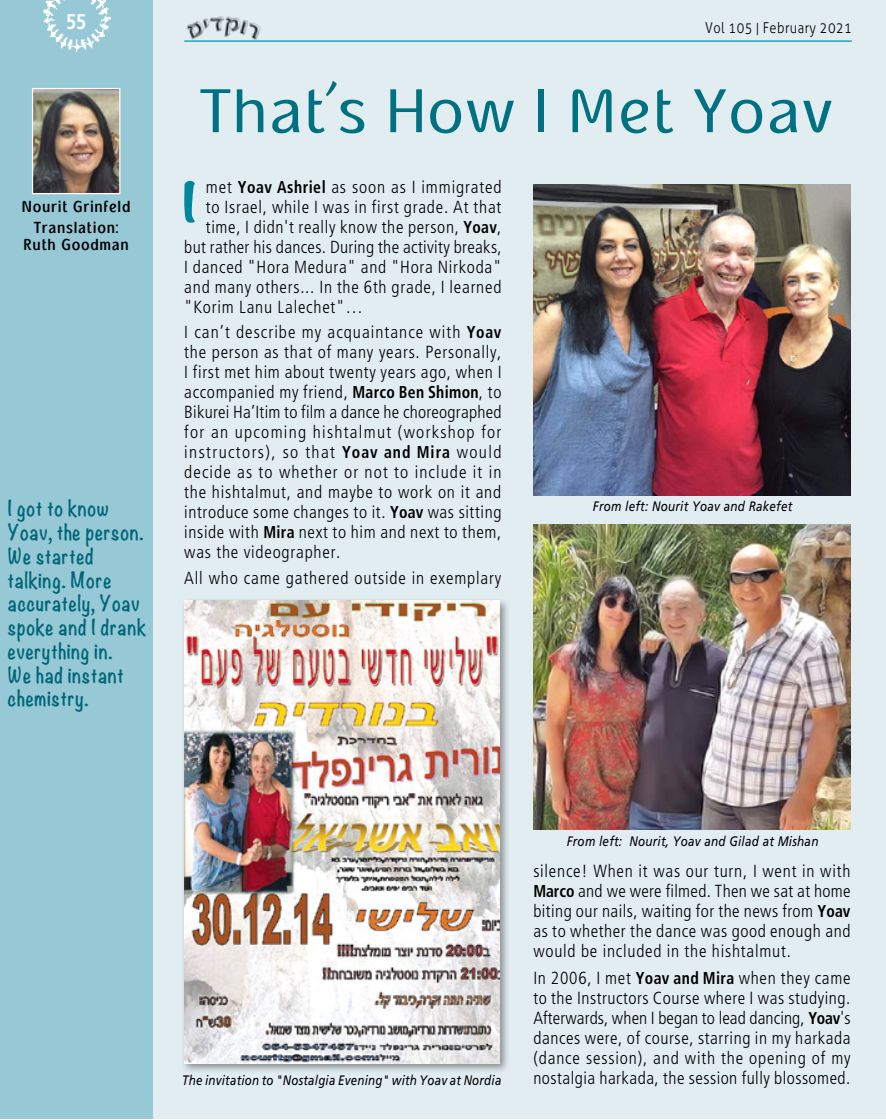
<style>
.page{position:relative;width:886px;height:1120px;background:#fff}
.page>*{position:absolute;margin:0;border:0;box-sizing:border-box;transform-origin:0 0}
.title_big_eng{font:62.5px "Typogarph";letter-spacing:.02em;color:#007182;scale:.95 1}
.text_frut{font:700 50.12px "Noteworthy";color:#00879e;scale:1.25 1}
.page_number{font:700 21.25px "Frutiger";color:#fff;scale:.85 1}
.sidebar_eng{font:700 19.62px/23.8px "Noteworthy";letter-spacing:.04em;color:#006778;scale:.87 1}
.text_frut-2{font:300 condensed 17.5px/20px "Frutiger";letter-spacing:.045em;color:#000;text-align:justify}
.text_frut-3{font:300 condensed 17.5px "Frutiger";letter-spacing:.02em;color:#000}
.author_eng{font:700 16.25px "Typogarph";letter-spacing:.05em;color:#000;scale:.85 1}
.t1{font:300 15px "Aller";letter-spacing:.035em;color:#000;scale:.85 1}
.caption_eng{font:italic 13.75px "Frutiger";letter-spacing:.02em;color:#000;scale:.85 1}
.caption_eng-2{font:italic 13.75px "Frutiger";letter-spacing:.02em;color:#000;scale:.84 1}
.s1{font-family:"Fb David New";font-weight:700}
.s2{font-weight:700;font-size:17.12px}
</style>
<div class="page">
<div style="left:0;top:0;width:886px;height:1119px;background:#e2edf1"></div>
<div style="left:0;top:0;width:152px;height:1119px;background:#96c8d6"></div>
<hr style="left:184px;top:40px;width:668px;height:2px;background:#0093ad">
<img style="left:184px;top:16px;width:78px;height:25px">
<img style="left:43px;top:0;width:68px;height:52px">
<img style="left:34px;top:90px;width:84px;height:102px">
<div style="left:32px;top:88px;width:88px;height:106px;border:1px solid #fff"></div>
<img style="left:533px;top:184px;width:317px;height:312px">
<img style="left:533px;top:524px;width:317px;height:305px">
<div style="left:181px;top:598px;width:329px;height:476px;background:#000;opacity:.4"></div>
<img style="left:184px;top:601px;width:316px;height:462px">
<p class="page_number" style="left:66px;top:9px;width:25px">55</p>
<p class="author_eng" style="left:22px;top:195px;width:129px">Nourit Grinfeld</p>
<p class="author_eng" style="left:34px;top:216px;width:101px">Translation:</p>
<p class="author_eng" style="left:23px;top:233px;width:126px">Ruth Goodman</p>
<p class="sidebar_eng" style="left:8px;top:496px;width:160px">I got to know<br>Yoav, the person.<br>We started talking. More accurately, Yoav spoke and I drank everything in.<br>We had instant chemistry.</p>
<p class="t1" style="left:705px;top:19px;width:174px">Vol 105 <span class="s1">|</span> February 2021</p>
<p class="title_big_eng" style="left:200px;top:68px;width:668px">That's How I Met Yoav</p>
<p class="text_frut" style="left:182px;top:158px;width:14px">I</p>
<p class="text_frut-2" style="left:206px;top:177px;width:297px">met <span class="s2">Yoav Ashriel</span> as soon as I immigrated</p>
<p class="text_frut-2" style="left:206px;top:197px;width:297px">to Israel, while I was in first grade. At that</p>
<p class="text_frut-2" style="left:206px;top:217px;width:297px">time, I didn't really know the person, <span class="s2">Yoav</span>,</p>
<p class="text_frut-3" style="left:184px;top:237px;width:319px">but rather his dances. During the activity breaks,</p>
<p class="text_frut-2" style="left:184px;top:257px;width:319px">I danced "Hora Medura" and "Hora Nirkoda"</p>
<p class="text_frut-2" style="left:184px;top:277px;width:319px">and many others... In the 6th grade, I learned</p>
<p class="text_frut-2" style="left:184px;top:297px;width:180px">"Korim Lanu Lalechet"…</p>
<p class="text_frut-2" style="left:184px;top:322px;width:319px">I can’t describe my acquaintance with <span class="s2">Yoav </span>the person as that of many years. Personally, I first met him about twenty years ago, when I accompanied my friend, <span class="s2">Marco Ben Shimon</span>, to Bikurei Ha’Itim to film a dance he choreographed for an upcoming hishtalmut (workshop for instructors), so that <span class="s2">Yoav and Mira</span> would decide as to whether or not to include it in the hishtalmut, and maybe to work on it and introduce some changes to it. <span class="s2">Yoav</span> was sitting inside with <span class="s2">Mira</span> next to him and next to them, was the videographer.</p>
<p class="text_frut-2" style="left:184px;top:568px;width:319px">All who came gathered outside in exemplary</p>
<p class="caption_eng" style="left:593px;top:498px;width:236px">From left: Nourit Yoav and Rakefet</p>
<p class="caption_eng-2" style="left:182px;top:1072px;width:382px">The invitation to "Nostalgia Evening" with Yoav at Nordia</p>
<p class="caption_eng" style="left:567px;top:833px;width:298px">From left: Nourit, Yoav and Gilad at Mishan</p>
<p class="text_frut-2" style="left:533px;top:861px;width:319px">silence! When it was our turn, I went in with <span class="s2">Marco</span> and we were filmed. Then we sat at home biting our nails, waiting for the news from <span class="s2">Yoav </span>as to whether the dance was good enough and would be included in the hishtalmut.</p>
<p class="text_frut-2" style="left:533px;top:968px;width:319px">In 2006, I met <span class="s2">Yoav and Mira</span> when they came to the Instructors Course where I was studying.<br>Afterwards, when I began to lead dancing, <span class="s2">Yoav</span>'s dances were, of course, starring in my harkada (dance session), and with the opening of my nostalgia harkada, the session fully blossomed.</p>
</div>
